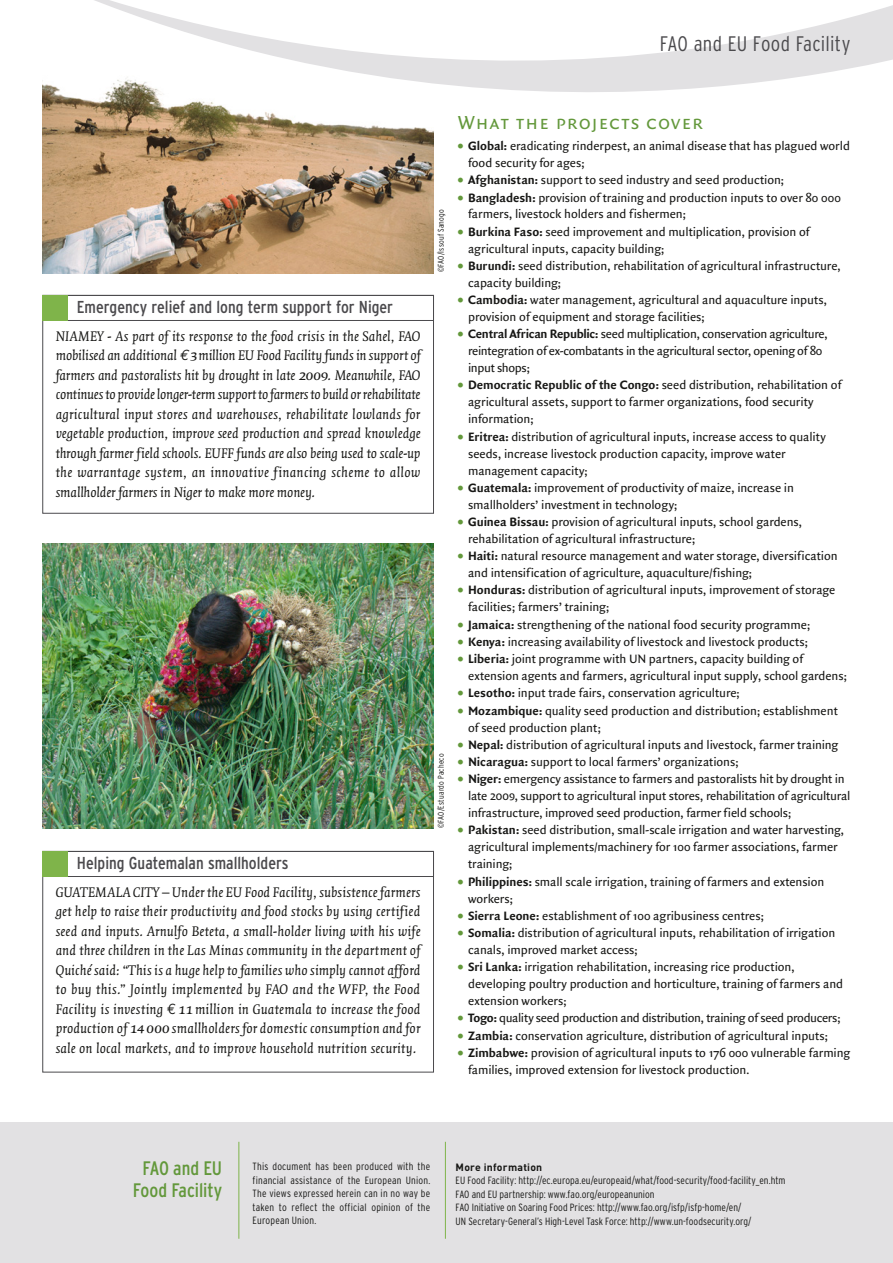
<style>
.page{position:relative;width:893px;height:1263px;background:#fff}
.page>*{position:absolute;margin:0;border:0;box-sizing:border-box;transform-origin:0 0}
.t1{font:300 condensed 21px "Interstate";letter-spacing:.01em;color:#4b4a4d}
.t2{font:20.25px "Quadraat Sans Small Caps";letter-spacing:.06em;color:#63983b}
.t3{font:condensed 19.5px/22.5px "Interstate";letter-spacing:-.005em;color:#63983b;text-align:center}
.t4{font:condensed 17.25px "Interstate";color:#4b4a4d}
.t5{font:italic 15px/19.5px "Quadraat";letter-spacing:.005em;color:#171715;text-align:justify}
.t6{font:13.05px/17px "Quadraat Sans";letter-spacing:-.005em;color:#171715}
.t7{font:13.05px "Quadraat Sans";letter-spacing:-.025em;color:#171715}
.t8{font:300 condensed 10.5px/13.5px "Interstate";letter-spacing:.005em;color:#171715;text-align:justify}
.t9{font:700 10.5px "DIN";letter-spacing:.02em;color:#171715}
.t10{font:300 condensed 8.25px "Interstate";letter-spacing:.025em;color:#171715}
.s1{font-family:"Euro Mono"}
.s2{font-family:"Quadraat Small Caps";font-style:normal}
.s3{font-style:normal}
.s4{font-family:"Euro Mono";font-style:normal}
.s5{color:#63983b}
.s6{font-weight:700}
.s7{font-family:"Quadraat Sans Small Caps"}
</style>
<div class="page">
<img style="left:43px;top:197px;width:391px;height:77px">
<div style="left:43px;top:295px;width:391px;height:26px;border:1px solid #4b4a4d"></div>
<div style="left:43px;top:295px;width:25px;height:26px;background:#7fb44a"></div>
<svg style="left:42px;top:0;width:851px;height:197px"></svg>
<div style="left:0;top:1123px;width:893px;height:140px;background:#e2e1e3"></div>
<hr style="left:238px;top:1142px;width:1px;height:97px;background:#7fb44a">
<hr style="left:445px;top:1142px;width:1px;height:97px;background:#7fb44a">
<div style="left:43px;top:851px;width:391px;height:26px;border:1px solid #4b4a4d"></div>
<div style="left:43px;top:851px;width:25px;height:26px;background:#7fb44a"></div>
<img style="left:43px;top:543px;width:391px;height:285px">
<h1 class="t1" style="left:660px;top:32px;width:192px">FAO and EU Food Facility</h1>
<h3 class="t4" style="left:77px;top:298px;width:318px">Emergency relief and long term support for Niger</h3>
<p class="t5" style="left:56px;top:327px;width:366px">NIAMEY - As part of its response to the food crisis in the Sahel, FAO mobilised an additional <span class="s1">€</span><span class="s2">3</span>million EU Food Facility funds in support of farmers and pastoralists hit by drought in late <span class="s2">2009</span>. Meanwhile, FAO continues to provide longer-term support to farmers to build or rehabilitate agricultural input stores and warehouses, rehabilitate lowlands for vegetable production, improve seed production and spread knowledge through farmer field schools. EUFF funds are also being used to scale-up the warrantage system, an innovative financing scheme to allow smallholder farmers in Niger to make more money.</p>
<h3 class="t4" style="left:77px;top:854px;width:213px">Helping Guatemalan smallholders</h3>
<p class="t5" style="left:56px;top:883px;width:366px">GUATEMALA CITY <span class="s3">–</span> Under the EU Food Facility, subsistence farmers get help to raise their productivity and food stocks by using certified seed and inputs. Arnulfo Beteta, a small-holder living with his wife and three children in the Las Minas community in the department of Quiché said: “This is a huge help to families who simply cannot afford to buy this.” Jointly implemented by FAO and the WFP, the Food Facility is investing <span class="s4">€</span><span class="s2">11</span>million in Guatemala to increase the food production of <span class="s2">14 000</span> smallholders for domestic consumption and for sale on local markets, and to improve household nutrition security.</p>
<p class="t10" style="left:436px;top:272px;width:64px;rotate:-90deg">©FAO/Issouf Sanogo</p>
<p class="t10" style="left:436px;top:828px;width:76px;rotate:-90deg">©FAO/Estuardo Pacheco</p>
<h2 class="t2" style="left:458px;top:111px;width:247px">What the projects cover</h2>
<p class="t6" style="left:468px;top:138px;width:383px;text-indent:-11px"><span class="s5">•</span> <span class="s6">Global:</span> eradicating rinderpest, an animal disease that has plagued world food security for ages;</p>
<p class="t6" style="left:457px;top:172px;width:328px"><span class="s5">•</span> <span class="s6">Afghanistan:</span> support to seed industry and seed production;</p>
<p class="t6" style="left:468px;top:189px;width:374px;text-indent:-11px"><span class="s5">•</span> <span class="s6">Bangladesh:</span> provision of training and production inputs to over 80 000 farmers, livestock holders and fishermen;</p>
<p class="t6" style="left:468px;top:223px;width:343px;text-indent:-11px"><span class="s5">•</span> <span class="s6">Burkina Faso:</span> seed improvement and multiplication, provision of agricultural inputs, capacity building;</p>
<p class="t6" style="left:468px;top:258px;width:374px;text-indent:-11px"><span class="s5">•</span> <span class="s6">Burundi:</span> seed distribution, rehabilitation of agricultural infrastructure, capacity building;</p>
<p class="t6" style="left:468px;top:292px;width:361px;text-indent:-11px"><span class="s5">•</span> <span class="s6">Cambodia:</span> water management, agricultural and aquaculture inputs, provision of equipment and storage facilities;</p>
<p class="t6" style="left:468px;top:326px;width:361px;text-indent:-11px"><span class="s5">•</span> <span class="s6">Central African Republic:</span> seed multiplication, conservation agriculture, reintegration of ex-combatants in the agricultural sector, opening of 80 input shops;</p>
<p class="t6" style="left:468px;top:377px;width:375px;text-indent:-11px"><span class="s5">•</span> <span class="s6">Democratic Republic of the Congo:</span> seed distribution, rehabilitation of agricultural assets, support to farmer organizations, food security information;</p>
<p class="t6" style="left:468px;top:428px;width:359px;text-indent:-11px"><span class="s5">•</span> <span class="s6">Eritrea:</span> distribution of agricultural inputs, increase access to quality seeds, increase livestock production capacity, improve water management capacity;</p>
<p class="t6" style="left:468px;top:479px;width:327px;text-indent:-11px"><span class="s5">•</span> <span class="s6">Guatemala:</span> improvement of productivity of maize, increase in smallholders’ investment in technology;</p>
<p class="t6" style="left:468px;top:514px;width:336px;text-indent:-11px"><span class="s5">•</span> <span class="s6">Guinea Bissau:</span> provision of agricultural inputs, school gardens, rehabilitation of agricultural infrastructure;</p>
<p class="t6" style="left:468px;top:548px;width:371px;text-indent:-11px"><span class="s5">•</span> <span class="s6">Haiti:</span> natural resource management and water storage, diversification and intensification of agriculture, aquaculture/fishing;</p>
<p class="t6" style="left:468px;top:582px;width:369px;text-indent:-11px"><span class="s5">•</span> <span class="s6">Honduras:</span> distribution of agricultural inputs, improvement of storage facilities; farmers’ training;</p>
<p class="t6" style="left:457px;top:616px;width:354px"><span class="s5">•</span> <span class="s6">Jamaica:</span> strengthening of the national food security programme;</p>
<p class="t6" style="left:457px;top:633px;width:352px"><span class="s5">•</span> <span class="s6">Kenya:</span> increasing availability of livestock and livestock products;</p>
<p class="t6" style="left:468px;top:651px;width:380px;text-indent:-11px"><span class="s5">•</span> <span class="s6">Liberia:</span> joint programme with UN partners, capacity building of extension agents and farmers, agricultural input supply, school gardens;</p>
<p class="t6" style="left:457px;top:685px;width:284px"><span class="s5">•</span> <span class="s6">Lesotho:</span> input trade fairs, conservation agriculture;</p>
<p class="t6" style="left:468px;top:702px;width:371px;text-indent:-11px"><span class="s5">•</span> <span class="s6">Mozambique:</span> quality seed production and distribution; establishment of seed production plant;</p>
<p class="t6" style="left:457px;top:736px;width:382px"><span class="s5">•</span> <span class="s6">Nepal:</span> distribution of agricultural inputs and livestock, farmer training</p>
<p class="t6" style="left:457px;top:754px;width:283px"><span class="s5">•</span> <span class="s6">Nicaragua:</span> support to local farmers’ organizations;</p>
<p class="t6" style="left:468px;top:771px;width:384px;text-indent:-11px"><span class="s5">•</span> <span class="s6">Niger:</span> emergency assistance to farmers and pastoralists hit by drought in late <span class="s7">2009,</span> support to agricultural input stores, rehabilitation of agricultural infrastructure, improved seed production, farmer field schools;</p>
<p class="t6" style="left:468px;top:822px;width:378px;text-indent:-11px"><span class="s5">•</span> <span class="s6">Pakistan:</span> seed distribution, small-scale irrigation and water harvesting, agricultural implements/machinery for 100 farmer associations, farmer training;</p>
<p class="t6" style="left:468px;top:873px;width:358px;text-indent:-11px"><span class="s5">•</span> <span class="s6">Philippines:</span> small scale irrigation, training of farmers and extension workers;</p>
<p class="t6" style="left:457px;top:907px;width:308px"><span class="s5">•</span> <span class="s6">Sierra Leone:</span> establishment of 100 agribusiness centres;</p>
<p class="t6" style="left:468px;top:925px;width:369px;text-indent:-11px"><span class="s5">•</span> <span class="s6">Somalia:</span> distribution of agricultural inputs, rehabilitation of irrigation canals, improved market access;</p>
<p class="t6" style="left:468px;top:959px;width:377px;text-indent:-11px"><span class="s5">•</span> <span class="s6">Sri Lanka:</span> irrigation rehabilitation, increasing rice production, developing poultry production and horticulture, training of farmers and extension workers;</p>
<p class="t7" style="left:457px;top:1011px;width:385px"><span class="s5">•</span> <span class="s6">Togo:</span> quality seed production and distribution, training of seed producers;</p>
<p class="t6" style="left:457px;top:1027px;width:372px"><span class="s5">•</span> <span class="s6">Zambia:</span> conservation agriculture, distribution of agricultural inputs;</p>
<p class="t6" style="left:468px;top:1044px;width:384px;text-indent:-11px"><span class="s5">•</span> <span class="s6">Zimbabwe:</span> provision of agricultural inputs to 176 000 vulnerable farming families, improved extension for livestock production.</p>
<h3 class="t3" style="left:133px;top:1156px;width:91px">FAO and EU<br>Food Facility</h3>
<p class="t8" style="left:253px;top:1160px;width:179px">This document has been produced with the financial assistance of the European Union.<br>The views expressed herein can in no way be taken to reflect the official opinion of the European Union.</p>
<p class="t9" style="left:456px;top:1160px;width:88px">More information</p>
<p class="t8" style="left:456px;top:1173px;width:331px;text-align:left">EU Food Facility: http://ec.europa.eu/europeaid/what/food-security/food-facility_en.htm FAO and EU partnership: www.fao.org/europeanunion<br>FAO Initiative on Soaring Food Prices: http://www.fao.org/isfp/isfp-home/en/<br>UN Secretary-General’s High-Level Task Force: http://www.un-foodsecurity.org/</p>
</div>
